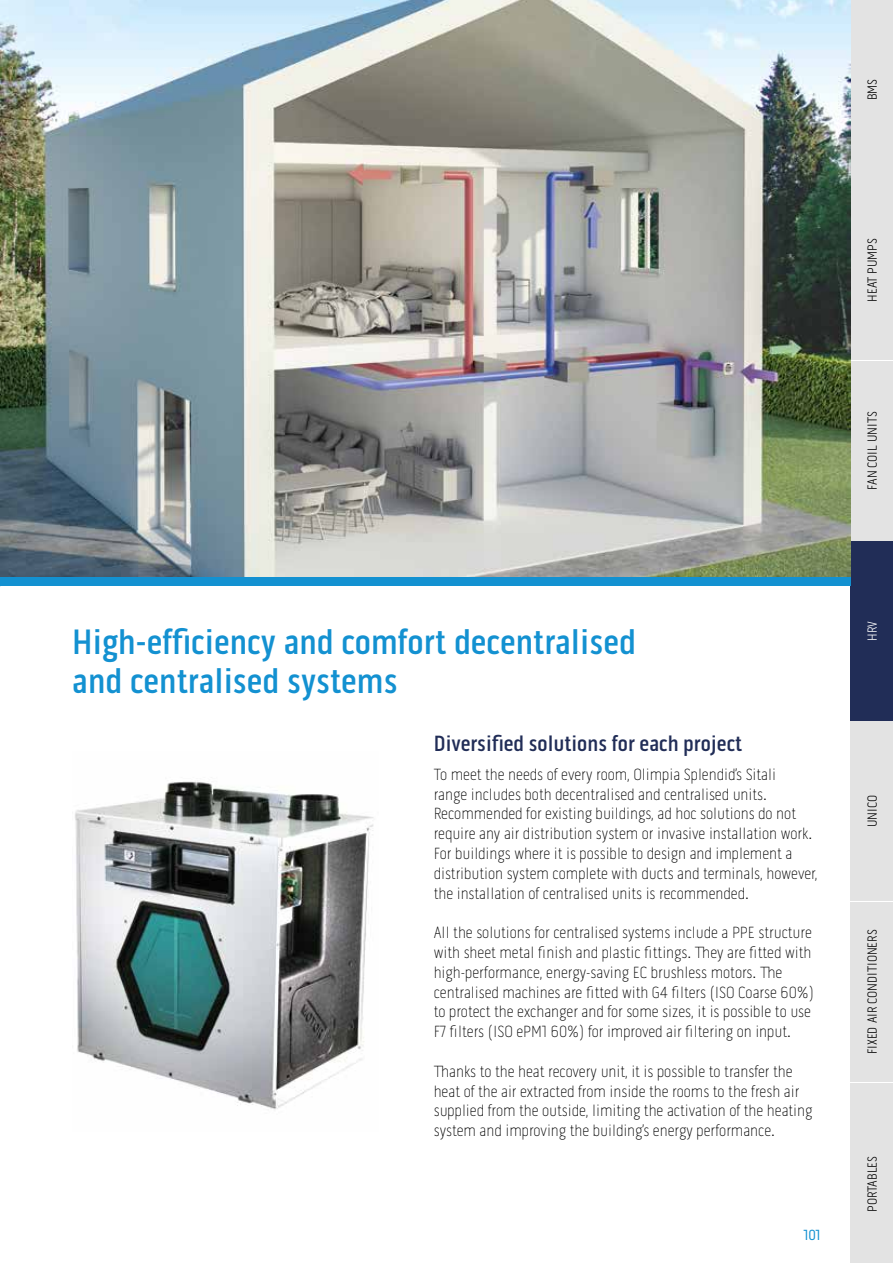
<style>
.page{position:relative;width:893px;height:1263px;background:#fff}
.page>*{position:absolute;margin:0;border:0;box-sizing:border-box;transform-origin:0 0}
.t1{font:500 36px/39px "Pill Gothic 300 mg";color:#1391d1}
.t2{font:500 22.5px "Pill Gothic 300 mg";color:#212d57}
.t3{font:100 16.5px/19.8px "Pill Gothic 300 mg";color:#000}
.t4{font:15px "Pill Gothic 300 mg";color:#1391d1}
.t5{font:300 13.5px "Pill Gothic 300 mg";color:#000}
.t6{font:300 13.5px "Pill Gothic 300 mg";color:#fff}
</style>
<div class="page">
<div style="left:850px;top:180px;width:43px;height:180px;background:#e3e3e3"></div>
<div style="left:850px;top:722px;width:43px;height:179px;background:#e3e3e3"></div>
<div style="left:850px;top:361px;width:43px;height:179px;background:#e3e3e3"></div>
<div style="left:850px;top:902px;width:43px;height:179px;background:#e3e3e3"></div>
<div style="left:850px;top:541px;width:43px;height:180px;background:#212d57"></div>
<div style="left:850px;top:1084px;width:43px;height:179px;background:#e3e3e3"></div>
<div style="left:850px;top:0;width:43px;height:179px;background:#e3e3e3"></div>
<img style="left:0;top:0;width:851px;height:579px">
<img style="left:75px;top:781px;width:299px;height:329px">
<div style="left:1px;top:578px;width:850px;height:8px;background:#1391d1"></div>
<p class="t5" style="left:864px;top:100px;width:23px;rotate:-90deg">BMS</p>
<p class="t5" style="left:864px;top:302px;width:65px;rotate:-90deg">HEAT PUMPS</p>
<p class="t5" style="left:864px;top:490px;width:80px;rotate:-90deg">FAN COIL UNITS</p>
<h1 class="t1" style="left:72px;top:622px;width:565px">High-efficiency and comfort decentralised and centralised systems</h1>
<h2 class="t2" style="left:434px;top:730px;width:310px">Diversified solutions for each project</h2>
<p class="t3" style="left:434px;top:764px;width:385px">To meet the needs of every room, Olimpia Splendid’s Sitali<br>range includes both decentralised and centralised units.<br>Recommended for existing buildings, ad hoc solutions do not require any air distribution system or invasive installation work.<br>For buildings where it is possible to design and implement a distribution system complete with ducts and terminals, however, the installation of centralised units is recommended.</p>
<p class="t3" style="left:434px;top:923px;width:382px">All the solutions for centralised systems include a PPE structure with sheet metal finish and plastic fittings. They are fitted with high-performance, energy-saving EC brushless motors. The centralised machines are fitted with G4 filters (ISO Coarse 60%) to protect the exchanger and for some sizes, it is possible to use F7 filters (ISO ePM1 60%) for improved air filtering on input.</p>
<p class="t3" style="left:434px;top:1061px;width:380px">Thanks to the heat recovery unit, it is possible to transfer the heat of the air extracted from inside the rooms to the fresh air supplied from the outside, limiting the activation of the heating system and improving the building’s energy performance.</p>
<p class="t4" style="left:804px;top:1226px;width:19px">101</p>
<p class="t6" style="left:864px;top:641px;width:21px;rotate:-90deg">HRV</p>
<p class="t5" style="left:864px;top:827px;width:34px;rotate:-90deg">UNICO</p>
<p class="t5" style="left:864px;top:1054px;width:126px;rotate:-90deg">FIXED AIR CONDITIONERS</p>
<p class="t5" style="left:864px;top:1212px;width:57px;rotate:-90deg">PORTABLES</p>
</div>
